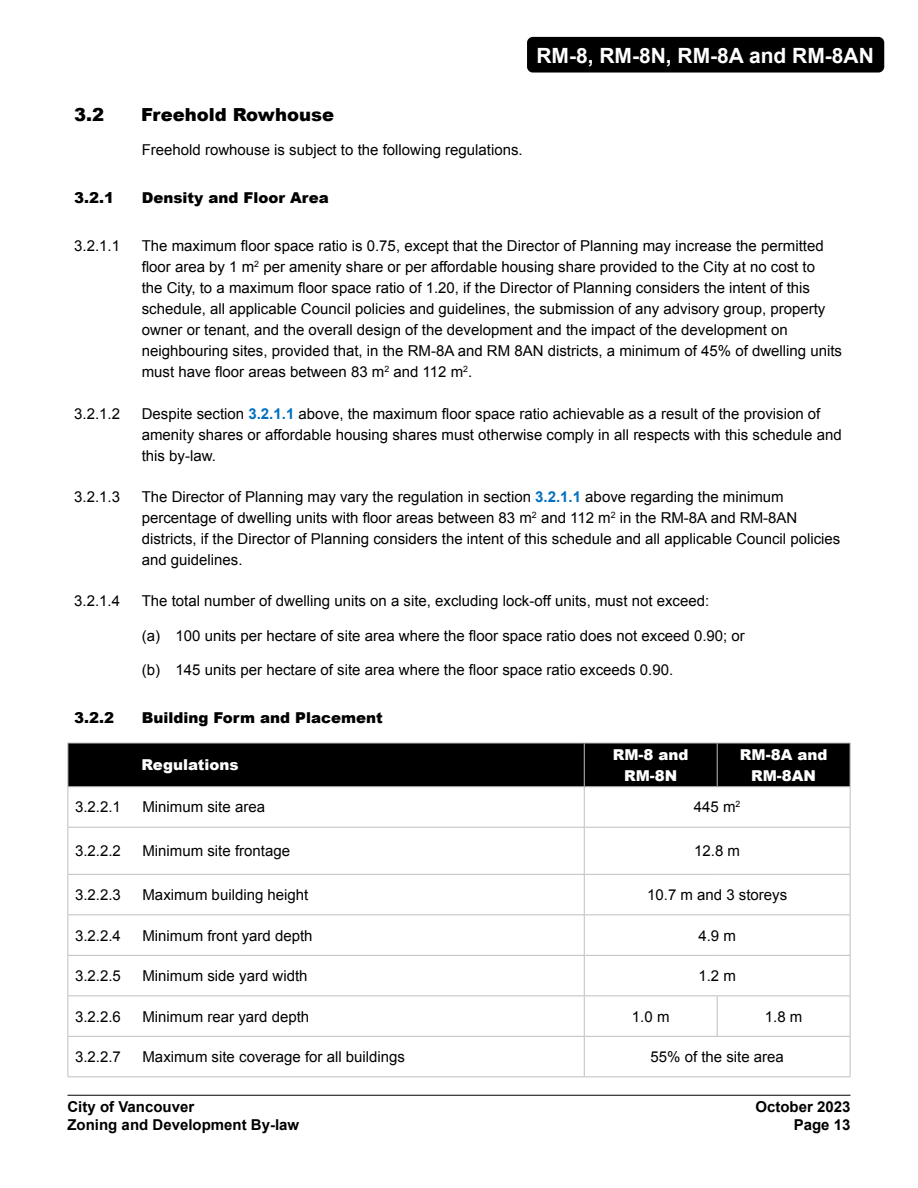
<style>
.page{position:relative;width:918px;height:1188px;background:#fff}
.page>*{position:absolute;margin:0;border:0;box-sizing:border-box;transform-origin:0 0}
.t1{font:700 21px "Arial";color:#fff}
.Heading_2__1_1{font:900 18px "Arial";color:#000}
.Body__1_1_1_1{font:15px/21px "Arial";color:#000}
.Body_Text__a{font:15px "Arial";color:#000}
.t2{font:700 15px "Arial";color:#000}
.TableText_-_centre_a{font:15px "Arial";color:#000}
.Heading_3__1_1_1{font:900 15px "Arial";color:#000}
.Body_Text_-_left_ali{font:15px "Arial";color:#000}
.Table_Header__White{font:900 15px/21px "Arial";color:#fff;text-align:center}
.s1{font-weight:700;color:#0070c0}
</style>
<div class="page">
<hr style="left:68px;top:1095px;width:782px;height:1px;background:#000">
<div style="left:527px;top:37px;width:357px;height:36px;background:#000;border-radius:6px"></div>
<div style="left:69px;top:744px;width:781px;height:42px;background:#000"></div>
<hr style="left:68px;top:874px;width:516px;height:1px;background:#bfbfbf">
<hr style="left:68px;top:914px;width:516px;height:1px;background:#bfbfbf">
<hr style="left:68px;top:955px;width:516px;height:1px;background:#bfbfbf">
<hr style="left:68px;top:995px;width:516px;height:1px;background:#bfbfbf">
<hr style="left:68px;top:1036px;width:516px;height:1px;background:#bfbfbf">
<hr style="left:68px;top:1076px;width:516px;height:1px;background:#bfbfbf">
<hr style="left:68px;top:827px;width:516px;height:1px;background:#bfbfbf">
<hr style="left:68px;top:787px;width:1px;height:40px;background:#bfbfbf">
<hr style="left:68px;top:828px;width:1px;height:46px;background:#bfbfbf">
<hr style="left:68px;top:875px;width:1px;height:39px;background:#bfbfbf">
<hr style="left:68px;top:915px;width:1px;height:40px;background:#bfbfbf">
<hr style="left:68px;top:956px;width:1px;height:39px;background:#bfbfbf">
<hr style="left:68px;top:996px;width:1px;height:40px;background:#bfbfbf">
<hr style="left:68px;top:1037px;width:1px;height:39px;background:#bfbfbf">
<hr style="left:584px;top:996px;width:1px;height:40px;background:#bfbfbf">
<hr style="left:717px;top:996px;width:1px;height:40px;background:#bfbfbf">
<hr style="left:850px;top:996px;width:1px;height:40px;background:#bfbfbf">
<hr style="left:584px;top:743px;width:133px;height:1px;background:#bfbfbf">
<hr style="left:584px;top:786px;width:133px;height:1px;background:#bfbfbf">
<hr style="left:717px;top:743px;width:134px;height:1px;background:#bfbfbf">
<hr style="left:717px;top:743px;width:1px;height:43px;background:#bfbfbf">
<hr style="left:850px;top:743px;width:1px;height:43px;background:#bfbfbf">
<hr style="left:717px;top:786px;width:134px;height:1px;background:#bfbfbf">
<hr style="left:68px;top:743px;width:516px;height:1px;background:#bfbfbf">
<hr style="left:68px;top:743px;width:1px;height:43px;background:#bfbfbf">
<hr style="left:584px;top:743px;width:1px;height:43px;background:#bfbfbf">
<hr style="left:68px;top:786px;width:516px;height:1px;background:#bfbfbf">
<hr style="left:584px;top:787px;width:1px;height:40px;background:#bfbfbf">
<hr style="left:850px;top:787px;width:1px;height:40px;background:#bfbfbf">
<hr style="left:584px;top:827px;width:133px;height:1px;background:#bfbfbf">
<hr style="left:584px;top:828px;width:1px;height:46px;background:#bfbfbf">
<hr style="left:717px;top:827px;width:134px;height:1px;background:#bfbfbf">
<hr style="left:850px;top:828px;width:1px;height:46px;background:#bfbfbf">
<hr style="left:584px;top:874px;width:133px;height:1px;background:#bfbfbf">
<hr style="left:584px;top:875px;width:1px;height:39px;background:#bfbfbf">
<hr style="left:717px;top:874px;width:134px;height:1px;background:#bfbfbf">
<hr style="left:850px;top:875px;width:1px;height:39px;background:#bfbfbf">
<hr style="left:584px;top:914px;width:133px;height:1px;background:#bfbfbf">
<hr style="left:584px;top:915px;width:1px;height:40px;background:#bfbfbf">
<hr style="left:717px;top:914px;width:134px;height:1px;background:#bfbfbf">
<hr style="left:850px;top:915px;width:1px;height:40px;background:#bfbfbf">
<hr style="left:584px;top:955px;width:133px;height:1px;background:#bfbfbf">
<hr style="left:584px;top:956px;width:1px;height:39px;background:#bfbfbf">
<hr style="left:717px;top:955px;width:134px;height:1px;background:#bfbfbf">
<hr style="left:850px;top:956px;width:1px;height:39px;background:#bfbfbf">
<hr style="left:584px;top:995px;width:133px;height:1px;background:#bfbfbf">
<hr style="left:717px;top:995px;width:134px;height:1px;background:#bfbfbf">
<hr style="left:584px;top:1036px;width:133px;height:1px;background:#bfbfbf">
<hr style="left:584px;top:1037px;width:1px;height:39px;background:#bfbfbf">
<hr style="left:717px;top:1036px;width:134px;height:1px;background:#bfbfbf">
<hr style="left:850px;top:1037px;width:1px;height:39px;background:#bfbfbf">
<hr style="left:584px;top:1076px;width:133px;height:1px;background:#bfbfbf">
<hr style="left:717px;top:1076px;width:134px;height:1px;background:#bfbfbf">
<h1 class="t1" style="left:536px;top:41px;width:339px">RM-8, RM-8N, RM-8A and RM-8AN</h1>
<h2 class="Heading_2__1_1" style="left:74px;top:101px;width:32px">3.2</h2>
<h2 class="Heading_2__1_1" style="left:141px;top:101px;width:195px">Freehold Rowhouse</h2>
<p class="Body_Text_-_left_ali" style="left:142px;top:140px;width:382px">Freehold rowhouse is subject to the following regulations.</p>
<h3 class="Heading_3__1_1_1" style="left:74px;top:187px;width:42px">3.2.1</h3>
<h3 class="Heading_3__1_1_1" style="left:142px;top:187px;width:189px">Density and Floor Area</h3>
<p class="Body__1_1_1_1" style="left:74px;top:236px;width:47px">3.2.1.1</p>
<p class="Body__1_1_1_1" style="left:142px;top:236px;width:702px">The maximum floor space ratio is 0.75, except that the Director of Planning may increase the permitted floor area by 1 m<sup>2</sup> per amenity share or per affordable housing share provided to the City at no cost to<br>the City, to a maximum floor space ratio of 1.20, if the Director of Planning considers the intent of this schedule, all applicable Council policies and guidelines, the submission of any advisory group, property owner or tenant, and the overall design of the development and the impact of the development on neighbouring sites, provided that, in the RM-8A and RM 8AN districts, a minimum of 45% of dwelling units must have floor areas between 83 m<sup>2</sup> and 112 m<sup>2</sup>.</p>
<p class="Body__1_1_1_1" style="left:74px;top:403px;width:47px">3.2.1.2</p>
<p class="Body__1_1_1_1" style="left:142px;top:403px;width:702px">Despite section <span class="s1">3.2.1.1</span> above, the maximum floor space ratio achievable as a result of the provision of amenity shares or affordable housing shares must otherwise comply in all respects with this schedule and this by-law.</p>
<p class="Body__1_1_1_1" style="left:74px;top:486px;width:47px">3.2.1.3</p>
<p class="Body__1_1_1_1" style="left:142px;top:486px;width:700px">The Director of Planning may vary the regulation in section <span class="s1">3.2.1.1</span> above regarding the minimum percentage of dwelling units with floor areas between 83 m<sup>2</sup> and 112 m<sup>2</sup> in the RM-8A and RM-8AN districts, if the Director of Planning considers the intent of this schedule and all applicable Council policies and guidelines.</p>
<p class="Body__1_1_1_1" style="left:74px;top:591px;width:47px">3.2.1.4</p>
<p class="Body__1_1_1_1" style="left:142px;top:591px;width:569px">The total number of dwelling units on a site, excluding lock-off units, must not exceed:</p>
<p class="Body_Text__a" style="left:142px;top:626px;width:605px">(a) 100 units per hectare of site area where the floor space ratio does not exceed 0.90; or</p>
<p class="Body_Text__a" style="left:142px;top:660px;width:533px">(b) 145 units per hectare of site area where the floor space ratio exceeds 0.90.</p>
<h3 class="Heading_3__1_1_1" style="left:74px;top:707px;width:42px">3.2.2</h3>
<h3 class="Heading_3__1_1_1" style="left:142px;top:707px;width:243px">Building Form and Placement</h3>
<p class="Table_Header__White" style="left:141px;top:754px;width:99px">Regulations</p>
<p class="Table_Header__White" style="left:613px;top:743px;width:77px">RM-8 and<br>RM-8N</p>
<p class="Table_Header__White" style="left:740px;top:743px;width:89px">RM-8A and<br>RM-8AN</p>
<p class="Body__1_1_1_1" style="left:75px;top:797px;width:47px">3.2.2.1</p>
<p class="Body__1_1_1_1" style="left:142px;top:797px;width:124px">Minimum site area</p>
<p class="TableText_-_centre_a" style="left:694px;top:797px;width:48px">445 m<sup>2</sup></p>
<p class="Body__1_1_1_1" style="left:75px;top:841px;width:47px">3.2.2.2</p>
<p class="Body__1_1_1_1" style="left:142px;top:841px;width:149px">Minimum site frontage</p>
<p class="TableText_-_centre_a" style="left:694px;top:841px;width:47px">12.8 m</p>
<p class="Body__1_1_1_1" style="left:75px;top:884px;width:47px">3.2.2.3</p>
<p class="Body__1_1_1_1" style="left:142px;top:884px;width:167px">Maximum building height</p>
<p class="TableText_-_centre_a" style="left:647px;top:885px;width:142px">10.7 m and 3 storeys</p>
<p class="Body__1_1_1_1" style="left:75px;top:925px;width:47px">3.2.2.4</p>
<p class="Body__1_1_1_1" style="left:142px;top:925px;width:172px">Minimum front yard depth</p>
<p class="TableText_-_centre_a" style="left:698px;top:925px;width:39px">4.9 m</p>
<p class="Body__1_1_1_1" style="left:75px;top:965px;width:47px">3.2.2.5</p>
<p class="Body__1_1_1_1" style="left:142px;top:965px;width:167px">Minimum side yard width</p>
<p class="TableText_-_centre_a" style="left:698px;top:966px;width:39px">1.2 m</p>
<p class="Body__1_1_1_1" style="left:75px;top:1006px;width:47px">3.2.2.6</p>
<p class="Body__1_1_1_1" style="left:142px;top:1006px;width:168px">Minimum rear yard depth</p>
<p class="TableText_-_centre_a" style="left:632px;top:1006px;width:39px">1.0 m</p>
<p class="TableText_-_centre_a" style="left:765px;top:1006px;width:39px">1.8 m</p>
<p class="Body__1_1_1_1" style="left:75px;top:1046px;width:47px">3.2.2.7</p>
<p class="Body__1_1_1_1" style="left:142px;top:1046px;width:264px">Maximum site coverage for all buildings</p>
<p class="TableText_-_centre_a" style="left:650px;top:1047px;width:135px">55% of the site area</p>
<p class="t2" style="left:68px;top:1097px;width:128px">City of Vancouver</p>
<p class="t2" style="left:755px;top:1097px;width:97px">October 2023</p>
<p class="t2" style="left:68px;top:1115px;width:233px">Zoning and Development By-law</p>
<p class="t2" style="left:794px;top:1115px;width:58px">Page 13</p>
</div>
